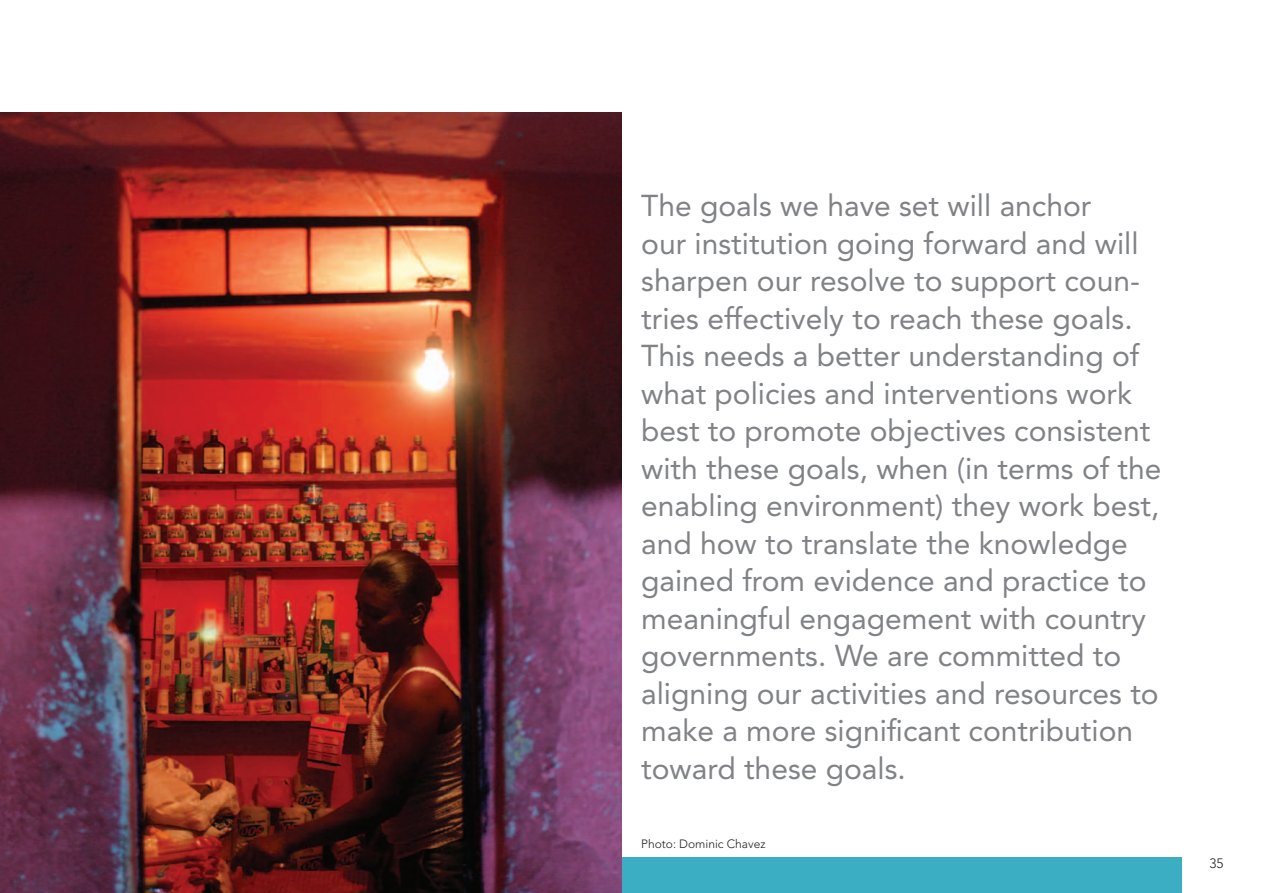
<style>
.page{position:relative;width:1263px;height:893px;background:#fff}
.page>*{position:absolute;margin:0;border:0;box-sizing:border-box;transform-origin:0 0}
._0_highlighted{font:30px/37.5px "Avenir LT Std";color:#808285}
.t1{font:300 13.5px "Avenir LT Std";color:#231f20}
.photo{font:300 12px "Avenir LT Std";color:#231f20}
</style>
<div class="page">
<div style="left:454px;top:857px;width:728px;height:36px;background:#3caec4"></div>
<img style="left:0;top:112px;width:622px;height:781px">
<p class="_0_highlighted" style="left:641px;top:187px;width:522px">The goals we have set will anchor<br>our institution going forward and will sharpen our resolve to support coun&shy;tries effectively to reach these goals.<br>This needs a better understanding of what policies and interventions work best to promote objectives consistent with these goals, when (in terms of the enabling environment) they work best, and how to translate the knowledge gained from evidence and practice to meaningful engagement with country governments. We are committed to aligning our activities and resources to make a more significant contribution toward these goals.</p>
<p class="photo" style="left:641px;top:836px;width:126px">Photo: Dominic Chavez</p>
<p class="t1" style="left:1209px;top:855px;width:16px">35</p>
</div>
